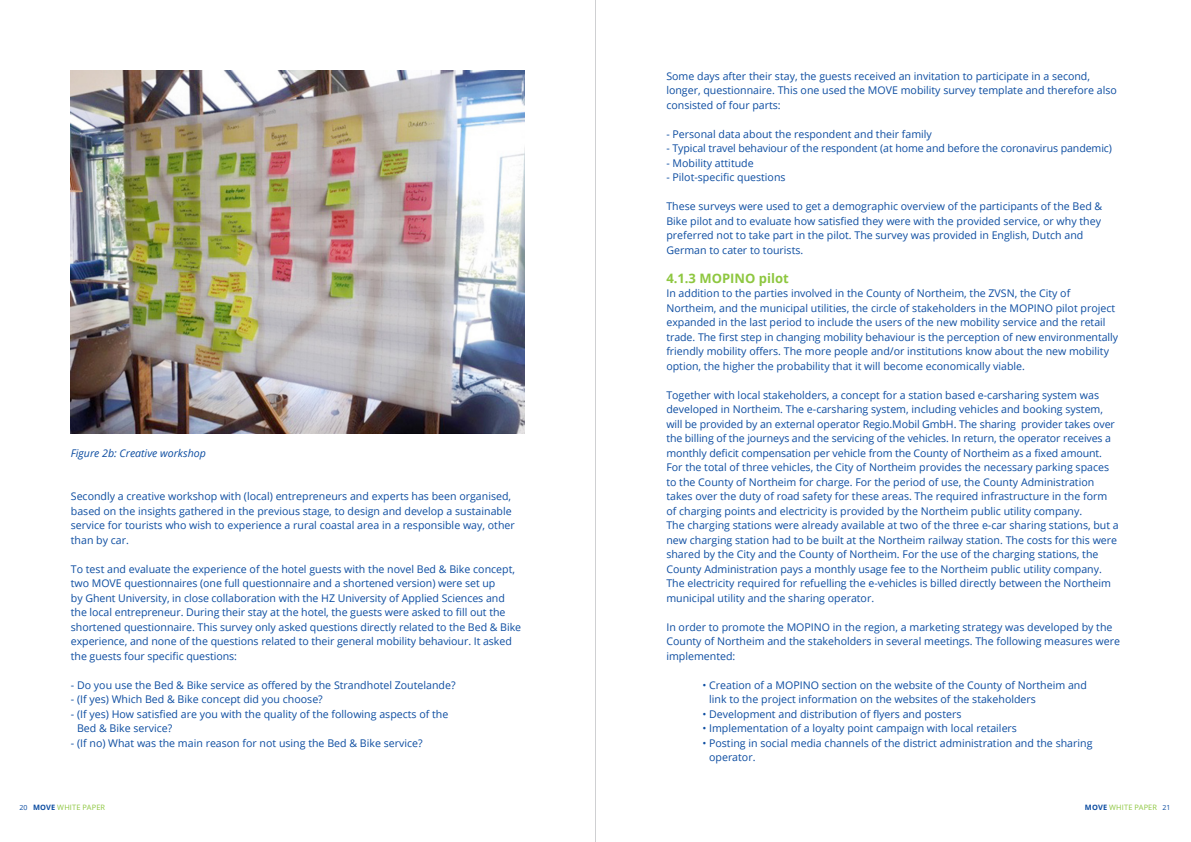
<style>
.page{position:relative;width:1191px;height:842px;background:#fff}
.page>*{position:absolute;margin:0;border:0;box-sizing:border-box;transform-origin:0 0}
.TUSSENKOP{font:700 13px "Open Sans";color:#8ec740}
.BODY_BLAUW{font:10.6px/14.5px "Open Sans";color:#0d4da1}
.cursief{font:italic 10.6px "Open Sans";color:#0d4da1}
.t1{font:7.4px "Open Sans";letter-spacing:.025em;color:#8ec740}
.s1{font-size:7px;color:#0d4da1}
.s2{font-weight:700;color:#0d4da1}
</style>
<div class="page">
<hr style="left:595px;top:0;width:1px;height:842px;background:#cfd0d2">
<img style="left:71px;top:71px;width:453px;height:362px">
<p class="cursief" style="left:71px;top:445px;width:136px">Figure 2b: Creative workshop</p>
<p class="BODY_BLAUW" style="left:71px;top:489px;width:445px">Secondly a creative workshop with (local) entrepreneurs and experts has been organised, based on the insights gathered in the previous stage, to design and develop a sustainable service for tourists who wish to experience a rural coastal area in a responsible way, other than by car.</p>
<p class="BODY_BLAUW" style="left:71px;top:561px;width:452px">To test and evaluate the experience of the hotel guests with the novel Bed &amp; Bike concept, two MOVE questionnaires (one full questionnaire and a shortened version) were set up<br>by Ghent University, in close collaboration with the HZ University of Applied Sciences and the local entrepreneur. During their stay at the hotel, the guests were asked to fill out the shortened questionnaire. This survey only asked questions directly related to the Bed &amp; Bike experience, and none of the questions related to their general mobility behaviour. It asked the guests four specific questions:</p>
<p class="BODY_BLAUW" style="left:71px;top:677px;width:386px">- Do you use the Bed &amp; Bike service as offered by the Strandhotel Zoutelande?</p>
<p class="BODY_BLAUW" style="left:71px;top:692px;width:253px">- (If yes) Which Bed &amp; Bike concept did you choose?</p>
<p class="BODY_BLAUW" style="left:77px;top:706px;width:373px;text-indent:-6px">- (If yes) How satisfied are you with the quality of the following aspects of the<br>Bed &amp; Bike service?</p>
<p class="BODY_BLAUW" style="left:71px;top:735px;width:353px">- (If no) What was the main reason for not using the Bed &amp; Bike service?</p>
<p class="BODY_BLAUW" style="left:666px;top:68px;width:452px">Some days after their stay, the guests received an invitation to participate in a second, longer, questionnaire. This one used the MOVE mobility survey template and therefore also consisted of four parts:</p>
<p class="BODY_BLAUW" style="left:666px;top:126px;width:267px">- Personal data about the respondent and their family</p>
<p class="BODY_BLAUW" style="left:666px;top:141px;width:447px">- Typical travel behaviour of the respondent (at home and before the coronavirus pandemic)</p>
<p class="BODY_BLAUW" style="left:666px;top:155px;width:89px">- Mobility attitude</p>
<p class="BODY_BLAUW" style="left:666px;top:170px;width:121px">- Pilot-specific questions</p>
<p class="BODY_BLAUW" style="left:666px;top:199px;width:437px">These surveys were used to get a demographic overview of the participants of the Bed &amp; Bike pilot and to evaluate how satisfied they were with the provided service, or why they preferred not to take part in the pilot. The survey was provided in English, Dutch and German to cater to tourists.</p>
<p class="TUSSENKOP" style="left:666px;top:269px;width:124px">4.1.3 MOPINO pilot</p>
<p class="BODY_BLAUW" style="left:666px;top:286px;width:453px">In addition to the parties involved in the County of Northeim, the ZVSN, the City of Northeim, and the municipal utilities, the circle of stakeholders in the MOPINO pilot project expanded in the last period to include the users of the new mobility service and the retail trade. The first step in changing mobility behaviour is the perception of new environmentally friendly mobility offers. The more people and/or institutions know about the new mobility option, the higher the probability that it will become economically viable.</p>
<p class="BODY_BLAUW" style="left:666px;top:387px;width:454px">Together with local stakeholders, a concept for a station based e-carsharing system was developed in Northeim. The e-carsharing system, including vehicles and booking system, will be provided by an external operator Regio.Mobil GmbH. The sharing provider takes over the billing of the journeys and the servicing of the vehicles. In return, the operator receives a monthly deficit compensation per vehicle from the County of Northeim as a fixed amount.<br>For the total of three vehicles, the City of Northeim provides the necessary parking spaces to the County of Northeim for charge. For the period of use, the County Administration takes over the duty of road safety for these areas. The required infrastructure in the form of charging points and electricity is provided by the Northeim public utility company.<br>The charging stations were already available at two of the three e-car sharing stations, but a new charging station had to be built at the Northeim railway station. The costs for this were shared by the City and the County of Northeim. For the use of the charging stations, the County Administration pays a monthly usage fee to the Northeim public utility company.<br>The electricity required for refuelling the e-vehicles is billed directly between the Northeim municipal utility and the sharing operator.</p>
<p class="BODY_BLAUW" style="left:666px;top:619px;width:455px">In order to promote the MOPINO in the region, a marketing strategy was developed by the<br>County of Northeim and the stakeholders in several meetings. The following measures were implemented:</p>
<p class="BODY_BLAUW" style="left:709px;top:677px;width:379px;text-indent:-7px">• Creation of a MOPINO section on the website of the County of Northeim and link to the project information on the websites of the stakeholders</p>
<p class="BODY_BLAUW" style="left:702px;top:706px;width:260px">• Development and distribution of flyers and posters</p>
<p class="BODY_BLAUW" style="left:702px;top:721px;width:316px">• Implementation of a loyalty point campaign with local retailers</p>
<p class="BODY_BLAUW" style="left:709px;top:735px;width:385px;text-indent:-7px">• Posting in social media channels of the district administration and the sharing operator.</p>
<p class="t1" style="left:19px;top:802px;width:87px"><span class="s1">20</span> <span class="s2">MOVE</span> WHITE PAPER</p>
<p class="t1" style="left:1085px;top:802px;width:87px"><span class="s2">MOVE</span> WHITE PAPER <span class="s1">21</span></p>
</div>
